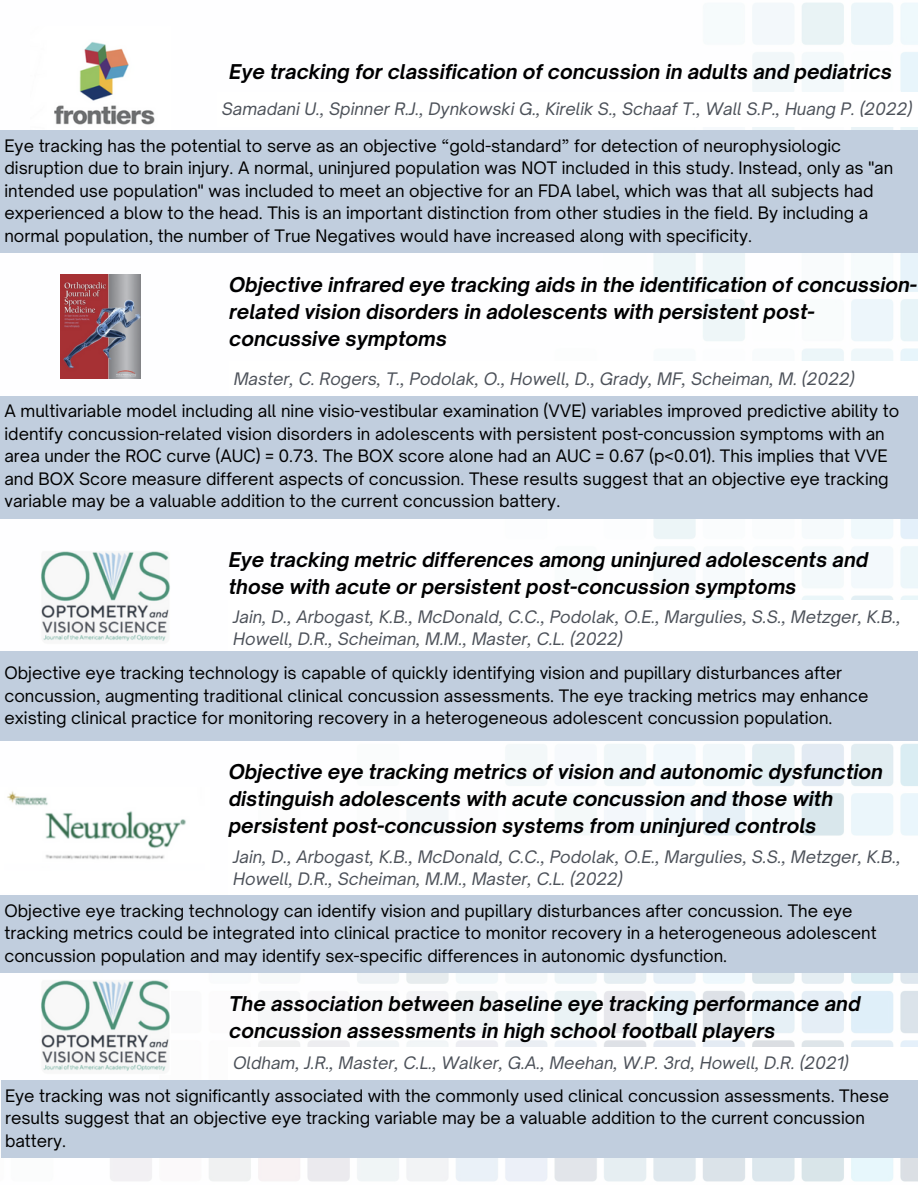
<style>
.page{position:relative;width:918px;height:1188px;background:#fff}
.page>*{position:absolute;margin:0;border:0;box-sizing:border-box;transform-origin:0 0}
.t1{font:italic 700 19.5px/27px "Open Sauce One";color:#000}
.t2{font:16.5px/22.5px "Open Sauce One";color:#000}
.t3{font:italic 16.5px/22.5px "Open Sauce One";color:#4c5159}
</style>
<div class="page">
<img style="left:60px;top:2px;width:858px;height:1180px">
<div style="left:217px;top:92px;width:701px;height:35px;background:#fff"></div>
<img style="left:54px;top:26px;width:117px;height:104px">
<div style="left:0;top:130px;width:918px;height:123px;background:#c1cede"></div>
<div style="left:229px;top:361px;width:689px;height:35px;background:#fff"></div>
<div style="left:0;top:396px;width:918px;height:123px;background:#c1cede"></div>
<img style="left:61px;top:275px;width:79px;height:103px">
<img style="left:41px;top:550px;width:130px;height:95px">
<div style="left:229px;top:600px;width:689px;height:56px;background:#fff"></div>
<div style="left:0;top:651px;width:918px;height:90px;background:#c1cede"></div>
<div style="left:229px;top:840px;width:689px;height:55px;background:#fff"></div>
<div style="left:0;top:895px;width:918px;height:78px;background:#c1cede"></div>
<img style="left:7px;top:787px;width:203px;height:106px">
<div style="left:229px;top:1047px;width:689px;height:33px;background:#fff"></div>
<div style="left:1px;top:1080px;width:917px;height:78px;background:#c1cede"></div>
<img style="left:41px;top:980px;width:130px;height:94px">
<p class="t1" style="left:229px;top:58px;width:664px">Eye tracking for classification of concussion in adults and pediatrics</p>
<p class="t3" style="left:222px;top:98px;width:692px">Samadani U., Spinner R.J., Dynkowski G., Kirelik S., Schaaf T., Wall S.P., Huang P. (2022)</p>
<h1 class="t2" style="left:4px;top:134px;width:890px">Eye tracking has the potential to serve as an objective “gold-standard” for detection of neurophysiologic disruption due to brain injury. A normal, uninjured population was NOT included in this study. Instead, only as "an intended use population" was included to meet an objective for an FDA label, which was that all subjects had experienced a blow to the head. This is an important distinction from other studies in the field. By including a normal population, the number of True Negatives would have increased along with specificity.</h1>
<p class="t1" style="left:229px;top:271px;width:689px">Objective infrared eye tracking aids in the identification of concussion&shy;related vision disorders in adolescents with persistent post&shy;concussive symptoms</p>
<p class="t3" style="left:234px;top:367px;width:622px">Master, C. Rogers, T., Podolak, O., Howell, D., Grady, MF, Scheiman, M. (2022)</p>
<p class="t2" style="left:4px;top:400px;width:896px">A multivariable model including all nine visio-vestibular examination (VVE) variables improved predictive ability to identify concussion-related vision disorders in adolescents with persistent post-concussion symptoms with an area under the ROC curve (AUC) = 0.73. The BOX score alone had an AUC = 0.67 (p&lt;0.01). This implies that VVE and BOX Score measure different aspects of concussion. These results suggest that an objective eye tracking variable may be a valuable addition to the current concussion battery.</p>
<h1 class="t1" style="left:229px;top:546px;width:641px">Eye tracking metric differences among uninjured adolescents and those with acute or persistent post-concussion symptoms</h1>
<p class="t3" style="left:233px;top:605px;width:669px">Jain, D., Arbogast, K.B., McDonald, C.C., Podolak, O.E., Margulies, S.S., Metzger, K.B.,<br>Howell, D.R., Scheiman, M.M., Master, C.L. (2022)</p>
<p class="t2" style="left:4px;top:661px;width:865px">Objective eye tracking technology is capable of quickly identifying vision and pupillary disturbances after concussion, augmenting traditional clinical concussion assessments. The eye tracking metrics may enhance existing clinical practice for monitoring recovery in a heterogeneous adolescent concussion population.</p>
<p class="t1" style="left:229px;top:758px;width:656px">Objective eye tracking metrics of vision and autonomic dysfunction distinguish adolescents with acute concussion and those with persistent post-concussion systems from uninjured controls</p>
<p class="t3" style="left:233px;top:845px;width:669px">Jain, D., Arbogast, K.B., McDonald, C.C., Podolak, O.E., Margulies, S.S., Metzger, K.B.,<br>Howell, D.R., Scheiman, M.M., Master, C.L. (2022)</p>
<h1 class="t2" style="left:4px;top:899px;width:874px">Objective eye tracking technology can identify vision and pupillary disturbances after concussion. The eye tracking metrics could be integrated into clinical practice to monitor recovery in a heterogeneous adolescent concussion population and may identify sex-specific differences in autonomic dysfunction.</h1>
<h1 class="t1" style="left:229px;top:990px;width:633px">The association between baseline eye tracking performance and concussion assessments in high school football players</h1>
<p class="t3" style="left:233px;top:1052px;width:617px">Oldham, J.R., Master, C.L., Walker, G.A., Meehan, W.P. 3rd, Howell, D.R. (2021)</p>
<p class="t2" style="left:5px;top:1084px;width:886px">Eye tracking was not significantly associated with the commonly used clinical concussion assessments. These results suggest that an objective eye tracking variable may be a valuable addition to the current concussion battery.</p>
</div>
